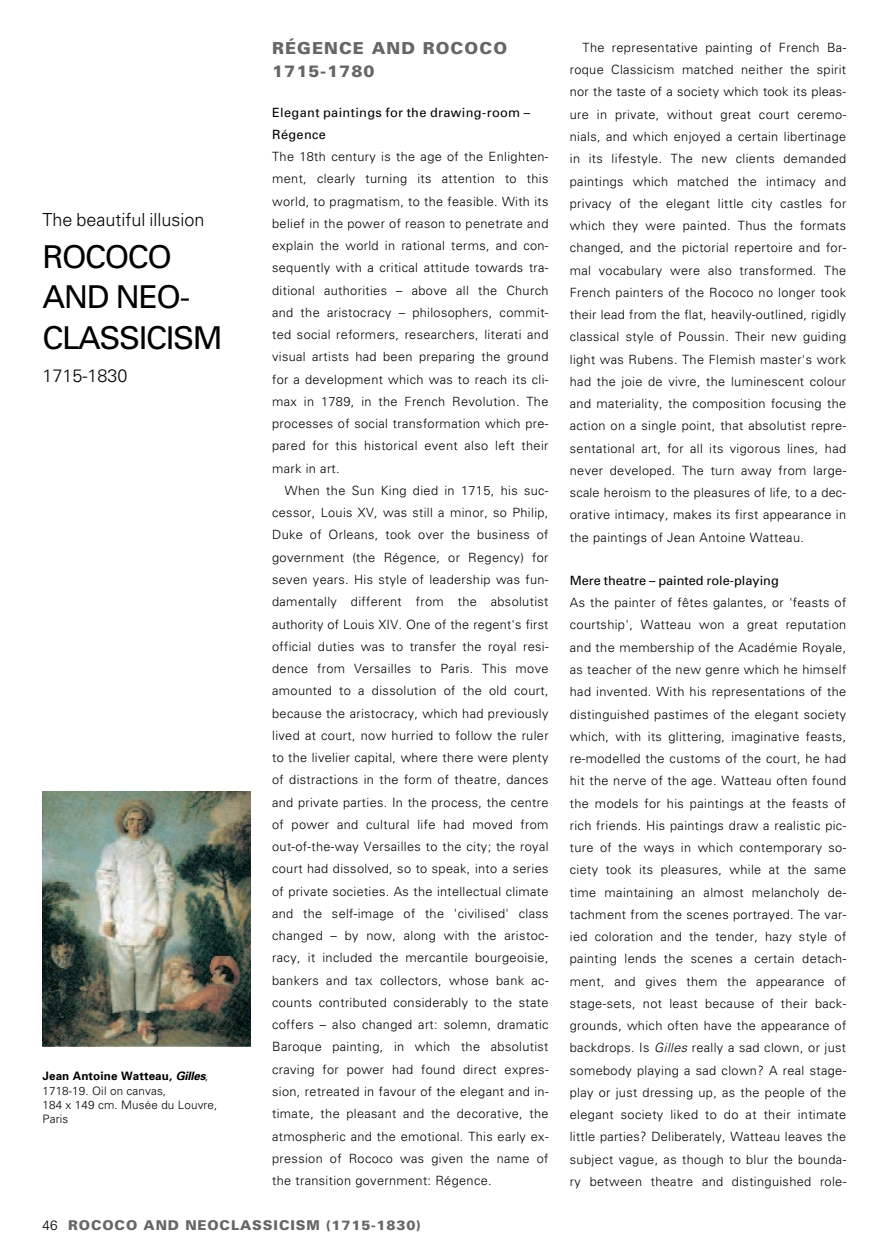
<style>
.page{position:relative;width:893px;height:1255px;background:#fff}
.page>*{position:absolute;margin:0;border:0;box-sizing:border-box;transform-origin:0 0}
.t1{font:31.5px/40.5px "Univers";letter-spacing:-.045em;color:#000}
.t2{font:300 18px "Univers";color:#000}
.t3{font:900 16.5px/22.2px "Univers";letter-spacing:.065em;color:#666}
.t4{font:900 13.5px "Univers";letter-spacing:.065em;color:#666}
.t5{font:300 12.75px/22.2px "Univers";letter-spacing:.03em;color:#000;text-align:justify}
.t6{font:12.75px/21.5px "Univers";letter-spacing:.03em;color:#000}
.t7{font:12.75px "Univers";color:#000}
.t8{font:300 11.7px/14.2px "Univers";letter-spacing:.01em;color:#000}
.s1{font-weight:700}
.s2{font-weight:700;font-style:italic}
.s3{font-weight:300;color:#000}
.s4{font-style:italic}
</style>
<div class="page">
<img style="left:42px;top:791px;width:209px;height:256px">
<h2 class="t2" style="left:43px;top:213px;width:164px">The beautiful illusion</h2>
<h1 class="t1" style="left:43px;top:239px;width:181px">ROCOCO<br>AND NEO-<br>CLASSICISM</h1>
<h2 class="t2" style="left:43px;top:369px;width:87px">1715-1830</h2>
<p class="t8" style="left:43px;top:1070px;width:176px"><span class="s1">Jean Antoine Watteau,</span> <span class="s2">Gilles</span>,<br>1718-19. Oil on canvas,<br>184 x 149 cm. Musée du Louvre,<br>Paris</p>
<p class="t3" style="left:272px;top:39px;width:236px">RÉGENCE AND ROCOCO<br>1715-1780</p>
<p class="t6" style="left:272px;top:103px;width:260px">Elegant paintings for the drawing-room –<br>Régence</p>
<p class="t5" style="left:272px;top:146px;width:278px">The 18th century is the age of the Enlighten&shy;ment, clearly turning its attention to this world, to pragmatism, to the feasible. With its belief in the power of reason to penetrate and explain the world in rational terms, and con&shy;sequently with a critical attitude towards tra&shy;ditional authorities – above all the Church and the aristocracy – philosophers, commit&shy;ted social reformers, researchers, literati and visual artists had been preparing the ground for a development which was to reach its cli&shy;max in 1789, in the French Revolution. The processes of social transformation which pre&shy;pared for this historical event also left their mark in art.</p>
<p class="t5" style="left:272px;top:480px;width:278px;text-indent:13px">When the Sun King died in 1715, his suc&shy;cessor, Louis XV, was still a minor, so Philip, Duke of Orleans, took over the business of government (the Régence, or Regency) for seven years. His style of leadership was fun&shy;damentally different from the absolutist authority of Louis XIV. One of the regent's first official duties was to transfer the royal resi&shy;dence from Versailles to Paris. This move amounted to a dissolution of the old court, because the aristocracy, which had previously lived at court, now hurried to follow the ruler to the livelier capital, where there were plenty of distractions in the form of theatre, dances and private parties. In the process, the centre of power and cultural life had moved from out-of-the-way Versailles to the city; the royal court had dissolved, so to speak, into a series of private societies. As the intellectual climate and the self-image of the 'civilised' class changed – by now, along with the aristoc&shy;racy, it included the mercantile bourgeoisie, bankers and tax collectors, whose bank ac&shy;counts contributed considerably to the state coffers – also changed art: solemn, dramatic Baroque painting, in which the absolutist craving for power had found direct expres&shy;sion, retreated in favour of the elegant and in&shy;timate, the pleasant and the decorative, the atmospheric and the emotional. This early ex&shy;pression of Rococo was given the name of the transition government: Régence.</p>
<p class="t4" style="left:43px;top:1220px;width:380px"><span class="s3">46</span> ROCOCO AND NEOCLASSICISM (1715-1830)</p>
<p class="t5" style="left:570px;top:37px;width:278px;text-indent:13px">The representative painting of French Ba&shy;roque Classicism matched neither the spirit nor the taste of a society which took its pleas&shy;ure in private, without great court ceremo&shy;nials, and which enjoyed a certain libertinage in its lifestyle. The new clients demanded paintings which matched the intimacy and privacy of the elegant little city castles for which they were painted. Thus the formats changed, and the pictorial repertoire and for&shy;mal vocabulary were also transformed. The French painters of the Rococo no longer took their lead from the flat, heavily-outlined, rigidly classical style of Poussin. Their new guiding light was Rubens. The Flemish master's work had the joie de vivre, the luminescent colour and materiality, the composition focusing the action on a single point, that absolutist repre&shy;sentational art, for all its vigorous lines, had never developed. The turn away from large&shy;scale heroism to the pleasures of life, to a dec&shy;orative intimacy, makes its first appearance in the paintings of Jean Antoine Watteau.</p>
<p class="t7" style="left:570px;top:575px;width:210px">Mere theatre – painted role-playing</p>
<p class="t5" style="left:570px;top:592px;width:278px">As the painter of fêtes galantes, or 'feasts of courtship', Watteau won a great reputation and the membership of the Académie Royale, as teacher of the new genre which he himself had invented. With his representations of the distinguished pastimes of the elegant society which, with its glittering, imaginative feasts, re-modelled the customs of the court, he had hit the nerve of the age. Watteau often found the models for his paintings at the feasts of rich friends. His paintings draw a realistic pic&shy;ture of the ways in which contemporary so&shy;ciety took its pleasures, while at the same time maintaining an almost melancholy de&shy;tachment from the scenes portrayed. The var&shy;ied coloration and the tender, hazy style of painting lends the scenes a certain detach&shy;ment, and gives them the appearance of stage-sets, not least because of their back&shy;grounds, which often have the appearance of backdrops. Is <span class="s4">Gilles</span> really a sad clown, or just somebody playing a sad clown? A real stage&shy;play or just dressing up, as the people of the elegant society liked to do at their intimate little parties? Deliberately, Watteau leaves the subject vague, as though to blur the bounda&shy;ry between theatre and distinguished role-</p>
</div>
